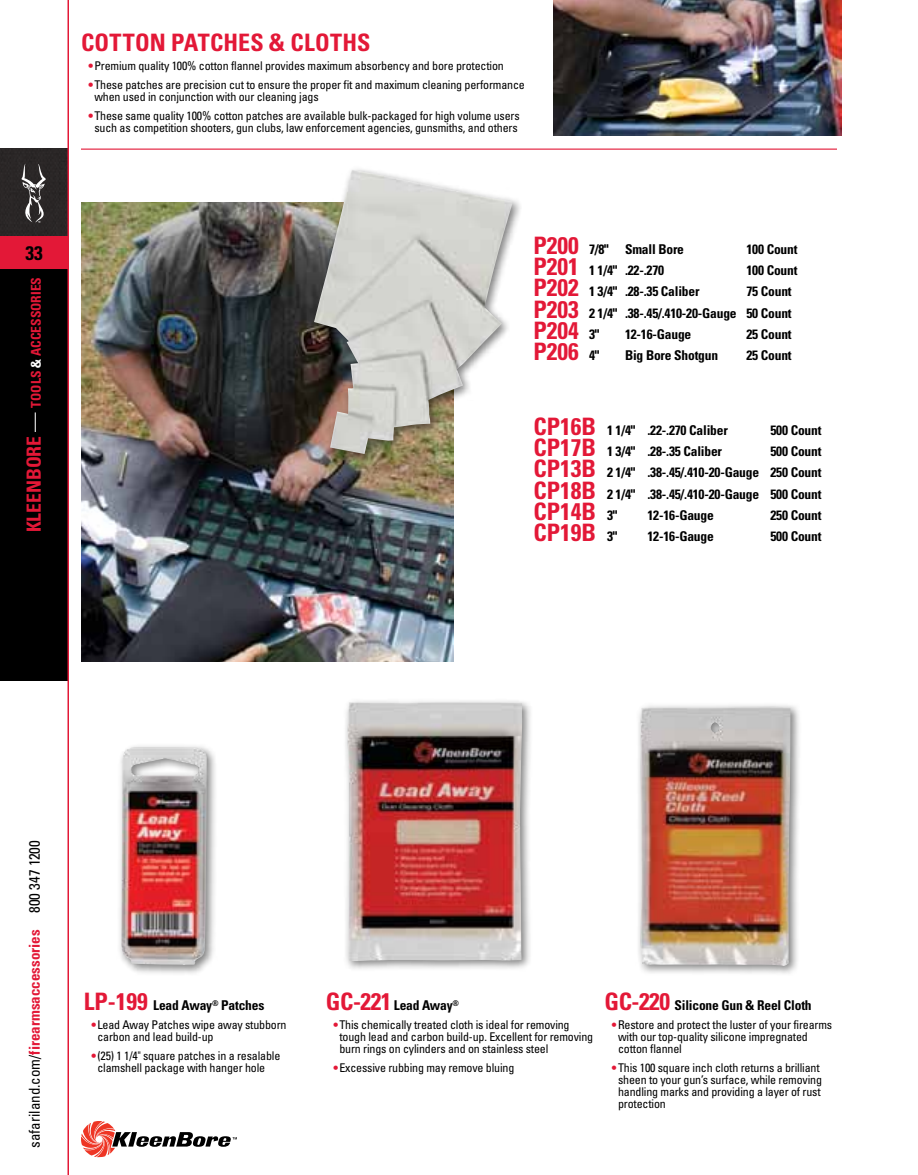
<style>
.page{position:relative;width:918px;height:1175px;background:#fff}
.page>*{position:absolute;margin:0;border:0;box-sizing:border-box;transform-origin:0 0}
.t1{font:700 condensed 24px "Univers";color:#e31837}
.t2{font:700 condensed 19.5px "Univers";color:#000}
.t3{font:condensed 15px "Univers";color:#000}
.t4{font:700 condensed 13.5px/21.3px "Univers";letter-spacing:-.015em;color:#000;text-align:right}
.t5{font:700 condensed 13.5px "Univers";color:#e31837}
.t6{font:condensed 12px/12px "Univers";letter-spacing:-.015em;color:#000}
.s1{font-family:"Helvetica Neue";color:#e31837}
.s2{font-size:19.5px}
.s3{font-weight:400;font-size:19.5px;color:#fff}
.s4{color:#fff}
.s5{font-size:24px;color:#e31837}
.s6{font-size:13.5px;color:#000}
.s7{font-weight:700;color:#e31837}
</style>
<div class="page">
<img style="left:554px;top:0;width:287px;height:135px">
<div style="left:635px;top:701px;width:166px;height:275px;background:#000;opacity:.5"></div>
<img style="left:641px;top:706px;width:149px;height:259px">
<div style="left:343px;top:697px;width:190px;height:274px;background:#000;opacity:.5"></div>
<img style="left:348px;top:701px;width:174px;height:260px">
<div style="left:116px;top:742px;width:101px;height:233px;background:#000;opacity:.5"></div>
<img style="left:122px;top:747px;width:85px;height:218px">
<img style="left:81px;top:202px;width:373px;height:460px">
<hr style="left:81px;top:148px;width:756px;height:2px;background:#e31837">
<div style="left:310px;top:165px;width:213px;height:299px;background:#000;opacity:.5"></div>
<img style="left:314px;top:170px;width:199px;height:284px">
<svg style="left:81px;top:1121px;width:156px;height:36px"></svg>
<div style="left:0;top:268px;width:68px;height:413px;background:#000"></div>
<div style="left:0;top:148px;width:68px;height:89px;background:#2a2626"></div>
<hr style="left:68px;top:0;width:1px;height:1174px;background:#e31837">
<div style="left:0;top:237px;width:68px;height:32px;background:#e31837"></div>
<svg style="left:21px;top:163px;width:25px;height:60px"></svg>
<h1 class="t1" style="left:81px;top:28px;width:291px">COTTON PATCHES &amp; CLOTHS</h1>
<p class="t6" style="left:88px;top:60px;width:418px"><span class="s1">•</span> Premium quality 100% cotton flannel provides maximum absorbency and bore protection</p>
<p class="t6" style="left:94px;top:79px;width:432px;text-indent:-7px"><span class="s1">•</span> These patches are precision cut to ensure the proper fit and maximum cleaning performance when used in conjunction with our cleaning jags</p>
<p class="t6" style="left:88px;top:109px;width:434px;text-align:center"><span class="s1">•</span> These same quality 100% cotton patches are available bulk-packaged for high volume users such as competition shooters, gun clubs, law enforcement agencies, gunsmiths, and others</p>
<h2 class="t2" style="left:25px;top:241px;width:19px">33</h2>
<p class="t5" style="left:28px;top:532px;width:256px;rotate:-90deg"><span class="s2">KleenBore</span> <span class="s3">—</span> tools<span class="s4">&amp;</span>accessories</p>
<p class="t4" style="left:534px;top:238px;width:152px"><span class="s5">P200</span> 7/8" Small Bore</p>
<p class="t4" style="left:747px;top:238px;width:52px">100 Count</p>
<p class="t4" style="left:534px;top:260px;width:132px"><span class="s5">P201</span> 1 1/4" .22-.270</p>
<p class="t4" style="left:747px;top:260px;width:52px">100 Count</p>
<p class="t4" style="left:534px;top:281px;width:168px"><span class="s5">P202</span> 1 3/4" .28-.35 Caliber</p>
<p class="t4" style="left:534px;top:281px;width:260px">75 Count<br><span class="s5">P203</span> 2 1/4" .38-.45/.410-20-Gauge 50 Count</p>
<h1 class="t1" style="left:534px;top:316px;width:67px">P204 <span class="s6">3"</span></h1>
<p class="t4" style="left:625px;top:323px;width:68px">12-16-Gauge</p>
<p class="t4" style="left:747px;top:323px;width:47px">25 Count</p>
<h1 class="t1" style="left:534px;top:337px;width:84px">P206 <span class="s6">4" B</span></h1>
<p class="t4" style="left:633px;top:345px;width:87px">ig Bore Shotgun</p>
<p class="t4" style="left:747px;top:345px;width:47px">25 Count</p>
<p class="t4" style="left:534px;top:419px;width:196px"><span class="s5">CP16B</span> 1 1/4" .22-.270 Caliber</p>
<p class="t4" style="left:771px;top:419px;width:52px">500 Count</p>
<p class="t4" style="left:534px;top:440px;width:190px"><span class="s5">CP17B</span> 1 3/4" .28-.35 Caliber</p>
<p class="t4" style="left:534px;top:440px;width:289px;text-align:justify;text-indent:237px">500 Count <span class="s5">CP13B</span> 2 1/4" .38-.45/.410-20-Gauge 250 Count <span class="s5">CP18B</span> 2 1/4" .38-.45/.410-20-Gauge 500 Count</p>
<h1 class="t1" style="left:534px;top:497px;width:85px">CP14B <span class="s6">3"</span></h1>
<p class="t4" style="left:648px;top:504px;width:68px">12-16-Gauge</p>
<p class="t4" style="left:771px;top:504px;width:52px">250 Count</p>
<h1 class="t1" style="left:534px;top:518px;width:85px">CP19B <span class="s6">3"</span></h1>
<p class="t4" style="left:648px;top:526px;width:68px">12-16-Gauge</p>
<p class="t4" style="left:771px;top:526px;width:52px">500 Count</p>
<p class="t3" style="left:25px;top:1148px;width:309px;rotate:-90deg">safariland.com/<span class="s7">firearmsaccessories</span> 800 347 1200</p>
<p class="t4" style="left:84px;top:994px;width:182px"><span class="s5">LP-199</span> Lead Away<sup>®</sup> Patches</p>
<p class="t6" style="left:97px;top:1018px;width:191px;text-indent:-7px"><span class="s1">•</span> Lead Away Patches wipe away stubborn carbon and lead build-up</p>
<p class="t6" style="left:97px;top:1049px;width:184px;text-indent:-7px"><span class="s1">•</span> (25) 1 1/4" square patches in a resalable clamshell package with hanger hole</p>
<p class="t4" style="left:326px;top:994px;width:135px"><span class="s5">GC-221</span> Lead Away<sup>®</sup></p>
<p class="t6" style="left:339px;top:1018px;width:255px;text-indent:-7px"><span class="s1">•</span> This chemically treated cloth is ideal for removing tough lead and carbon build-up. Excellent for removing burn rings on cylinders and on stainless steel</p>
<p class="t6" style="left:333px;top:1061px;width:183px"><span class="s1">•</span> Excessive rubbing may remove bluing</p>
<p class="t4" style="left:605px;top:994px;width:209px"><span class="s5">GC-220</span> Silicone Gun &amp; Reel Cloth</p>
<p class="t6" style="left:618px;top:1018px;width:216px;text-indent:-7px"><span class="s1">•</span> Restore and protect the luster of your firearms with our top-quality silicone impregnated cotton flannel</p>
<p class="t6" style="left:618px;top:1061px;width:205px;text-indent:-7px"><span class="s1">•</span> This 100 square inch cloth returns a brilliant sheen to your gun’s surface, while removing handling marks and providing a layer of rust protection</p>
</div>
